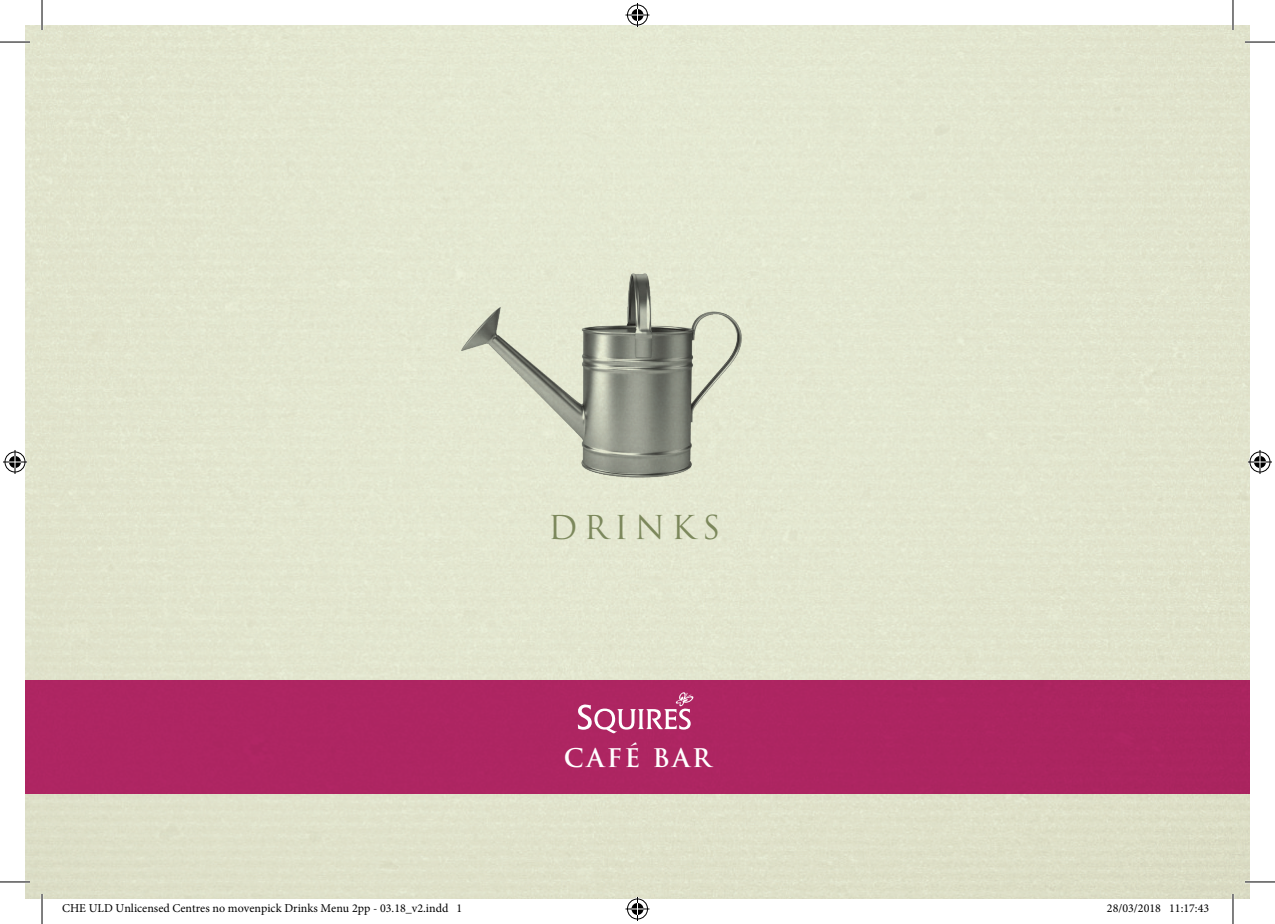
<style>
.page{position:relative;width:1275px;height:924px;background:#fff}
.page>*{position:absolute;margin:0;border:0;box-sizing:border-box;transform-origin:0 0}
.t1{font:32px "Trajan Pro";letter-spacing:.2em;color:#7c885c}
.t2{font:700 25px "Trajan Pro";letter-spacing:.09em;color:#fff}
.t3{font:12px "Minion Pro";color:#000}
</style>
<div class="page">
<div style="left:25px;top:25px;width:1225px;height:873px;background:#e2e5cf"></div>
<div style="left:25px;top:680px;width:1225px;height:113px;background:#b32766"></div>
<img style="left:430px;top:249px;width:334px;height:250px">
<svg style="left:578px;top:692px;width:116px;height:41px"></svg>
<hr style="left:0;top:41px;width:30px;height:2px;background:#fff">
<hr style="left:1245px;top:41px;width:30px;height:2px;background:#fff">
<hr style="left:0;top:880px;width:30px;height:2px;background:#fff">
<hr style="left:1245px;top:880px;width:30px;height:2px;background:#fff">
<hr style="left:41px;top:0;width:2px;height:30px;background:#fff">
<hr style="left:41px;top:893px;width:2px;height:30px;background:#fff">
<hr style="left:1231px;top:0;width:3px;height:30px;background:#fff">
<hr style="left:1231px;top:893px;width:3px;height:30px;background:#fff">
<hr style="left:0;top:42px;width:30px;height:1px;background:#000">
<hr style="left:1245px;top:42px;width:30px;height:1px;background:#000">
<hr style="left:0;top:881px;width:30px;height:1px;background:#000">
<hr style="left:1245px;top:881px;width:30px;height:1px;background:#000">
<hr style="left:42px;top:0;width:1px;height:30px;background:#000">
<hr style="left:42px;top:893px;width:1px;height:30px;background:#000">
<hr style="left:1232px;top:0;width:1px;height:30px;background:#000">
<hr style="left:1232px;top:893px;width:1px;height:30px;background:#000">
<svg style="left:625px;top:3px;width:24px;height:24px"></svg>
<svg style="left:625px;top:896px;width:24px;height:24px"></svg>
<svg style="left:3px;top:450px;width:24px;height:24px"></svg>
<svg style="left:1248px;top:450px;width:24px;height:24px"></svg>
<div style="left:62px;top:839px;width:387px;height:60px;background:#dee0c9"></div>
<h1 class="t1" style="left:548px;top:506px;width:173px">DRINKS</h1>
<h2 class="t2" style="left:564px;top:742px;width:149px">CAFÉ BAR</h2>
<p class="t3" style="left:62px;top:899px;width:402px">CHE ULD Unlicensed Centres no movenpick Drinks Menu 2pp - 03.18_v2.indd 1</p>
<p class="t3" style="left:1107px;top:899px;width:104px">28/03/2018 11:17:43</p>
</div>
